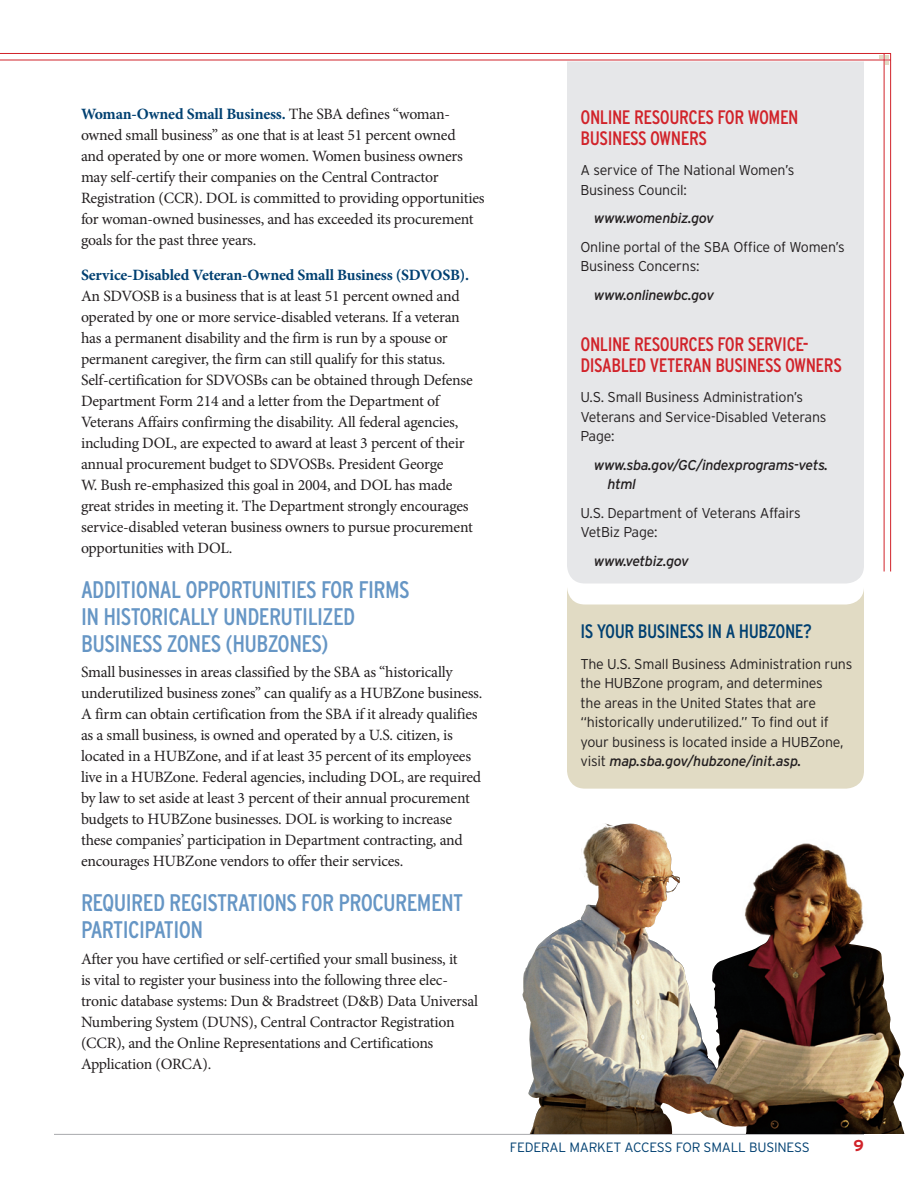
<style>
.page{position:relative;width:918px;height:1188px;background:#fff}
.page>*{position:absolute;margin:0;border:0;box-sizing:border-box;transform-origin:0 0}
.t1{font:condensed 24px "Interstate";letter-spacing:-.025em;color:#6696c5}
.t2{font:condensed 19.5px "Interstate";letter-spacing:-.025em;color:#d1232a}
.t3{font:condensed 19.5px "Interstate";letter-spacing:-.025em;color:#004071}
.t4{font:15.75px/21px "Minion Pro";letter-spacing:-.015em;color:#231f20}
.t5{font:700 15.75px "Minion Pro";letter-spacing:-.015em;color:#004071}
.t6{font:700 15.75px "Interstate";color:#d1232a}
.t7{font:300 14.25px/19.5px "Interstate";letter-spacing:-.015em;color:#231f20}
.t8{font:italic 14.25px/19.5px "Interstate";letter-spacing:-.025em;color:#231f20}
.t9{font:300 13.5px "Interstate";letter-spacing:-.015em;color:#004071}
.s1{font-weight:700;color:#004071}
.s2{font-weight:400;font-style:italic}
</style>
<div class="page">
<hr style="left:54px;top:1134px;width:810px;height:1px;background:#a8a9ad">
<hr style="left:0;top:53px;width:891px;height:1px;background:#d1232a">
<hr style="left:0;top:60px;width:891px;height:1px;background:#d1232a">
<hr style="left:884px;top:53px;width:1px;height:519px;background:#d1232a">
<hr style="left:890px;top:53px;width:1px;height:519px;background:#d1232a">
<svg style="left:879px;top:55px;width:10px;height:10px"></svg>
<div style="left:567px;top:604px;width:297px;height:185px;background:#e1dbc4"></div>
<div style="left:567px;top:62px;width:297px;height:522px;background:#e6e7e9"></div>
<img style="left:522px;top:828px;width:383px;height:306px">
<p class="t4" style="left:81px;top:104px;width:405px"><span class="s1">Woman-Owned Small Business.</span> The SBA defines “woman&shy;owned small business” as one that is at least 51 percent owned<br>and operated by one or more women. Women business owners may self-certify their companies on the Central Contractor Registration (CCR). DOL is committed to providing opportunities for woman-owned businesses, and has exceeded its procurement goals for the past three years.</p>
<p class="t5" style="left:81px;top:264px;width:390px">Service-Disabled Veteran-Owned Small Business (SDVOSB).</p>
<p class="t4" style="left:81px;top:285px;width:393px">An SDVOSB is a business that is at least 51 percent owned and operated by one or more service-disabled veterans. If a veteran has a permanent disability and the firm is run by a spouse or permanent caregiver, the firm can still qualify for this status.<br>Self-certification for SDVOSBs can be obtained through Defense Department Form 214 and a letter from the Department of Veterans Affairs confirming the disability. All federal agencies, including DOL, are expected to award at least 3 percent of their annual procurement budget to SDVOSBs. President George<br>W. Bush re-emphasized this goal in 2004, and DOL has made great strides in meeting it. The Department strongly encourages service-disabled veteran business owners to pursue procurement opportunities with DOL.</p>
<h1 class="t1" style="left:81px;top:576px;width:22px">ADDITIONAL</h1>
<h1 class="t1" style="left:185px;top:576px;width:23px">OPPORTUNITIES</h1>
<h1 class="t1" style="left:321px;top:576px;width:58px">FOR FIRMS</h1>
<h1 class="t1" style="left:81px;top:603px;width:45px">IN HISTORICALLY</h1>
<h1 class="t1" style="left:223px;top:603px;width:23px">UNDERUTILI</h1>
<h1 class="t1" style="left:323px;top:603px;width:22px">ZED</h1>
<h1 class="t1" style="left:81px;top:630px;width:23px">BUSINESS</h1>
<h1 class="t1" style="left:167px;top:630px;width:12px">ZONES</h1>
<h1 class="t1" style="left:225px;top:630px;width:54px">(HUBZONES</h1>
<h1 class="t1" style="left:321px;top:630px;width:9px">)</h1>
<p class="t4" style="left:81px;top:662px;width:403px">Small businesses in areas classified by the SBA as “historically underutilized business zones” can qualify as a HUBZone business.<br>A firm can obtain certification from the SBA if it already qualifies as a small business, is owned and operated by a U.S. citizen, is located in a HUBZone, and if at least 35 percent of its employees live in a HUBZone. Federal agencies, including DOL, are required by law to set aside at least 3 percent of their annual procurement budgets to HUBZone businesses. DOL is working to increase these companies’ participation in Department contracting, and encourages HUBZone vendors to offer their services.</p>
<h1 class="t1" style="left:81px;top:890px;width:23px">REQUIRED</h1>
<h1 class="t1" style="left:169px;top:890px;width:23px">REGISTRATIONS</h1>
<h1 class="t1" style="left:301px;top:890px;width:61px">FOR PROCUREMENT</h1>
<h1 class="t1" style="left:81px;top:917px;width:20px">PARTICIPATION</h1>
<p class="t4" style="left:81px;top:948px;width:399px">After you have certified or self-certified your small business, it<br>is vital to register your business into the following three elec&shy;tronic database systems: Dun &amp; Bradstreet (D&amp;B) Data Universal Numbering System (DUNS), Central Contractor Registration (CCR), and the Online Representations and Certifications Application (ORCA).</p>
<p class="t2" style="left:580px;top:106px;width:19px">ONLINE</p>
<p class="t2" style="left:634px;top:106px;width:20px">RESOURCES</p>
<p class="t2" style="left:718px;top:106px;width:52px">FOR WOMEN</p>
<p class="t2" style="left:580px;top:127px;width:19px">BUSINESS</p>
<p class="t2" style="left:650px;top:127px;width:20px">OWNERS</p>
<p class="t7" style="left:580px;top:160px;width:215px">A service of The National Women’s<br>Business Council:</p>
<p class="t8" style="left:594px;top:208px;width:121px">www.womenbiz.gov</p>
<p class="t7" style="left:580px;top:237px;width:266px">Online portal of the SBA Office of Women’s<br>Business Concerns:</p>
<p class="t8" style="left:594px;top:285px;width:121px">www.onlinewbc.gov</p>
<p class="t2" style="left:580px;top:333px;width:19px">ONLINE</p>
<p class="t2" style="left:634px;top:333px;width:20px">RESOURCES</p>
<p class="t2" style="left:718px;top:333px;width:93px">FOR SERVICE-</p>
<p class="t2" style="left:580px;top:354px;width:19px">DISABLED</p>
<p class="t2" style="left:650px;top:354px;width:10px">VETERAN</p>
<p class="t2" style="left:715px;top:354px;width:19px">BUSINESS</p>
<p class="t2" style="left:785px;top:354px;width:20px">OWNERS</p>
<p class="t7" style="left:580px;top:388px;width:248px">U.S. Small Business Administration’s<br>Veterans and Service-Disabled Veterans<br>Page:</p>
<p class="t8" style="left:607px;top:455px;width:222px;text-indent:-13px">www.sba.gov/GC/indexprograms-vets. html</p>
<p class="t7" style="left:580px;top:503px;width:222px">U.S. Department of Veterans Affairs<br>VetBiz Page:</p>
<p class="t8" style="left:594px;top:551px;width:96px">www.vetbiz.gov</p>
<p class="t3" style="left:580px;top:620px;width:76px">IS YOUR BUSINESS</p>
<p class="t3" style="left:708px;top:620px;width:70px">IN A HUBZONE</p>
<p class="t3" style="left:803px;top:620px;width:10px">?</p>
<p class="t7" style="left:580px;top:654px;width:273px">The U.S. Small Business Administration runs the HUBZone program, and determines<br>the areas in the United States that are “historically underutilized.” To find out if your business is located inside a HUBZone, visit <span class="s2">map.sba.gov/hubzone/init.asp.</span></p>
<p class="t9" style="left:510px;top:1140px;width:301px">FEDERAL MARKET ACCESS FOR SMALL BUSINESS</p>
<p class="t6" style="left:854px;top:1137px;width:12px">9</p>
</div>
